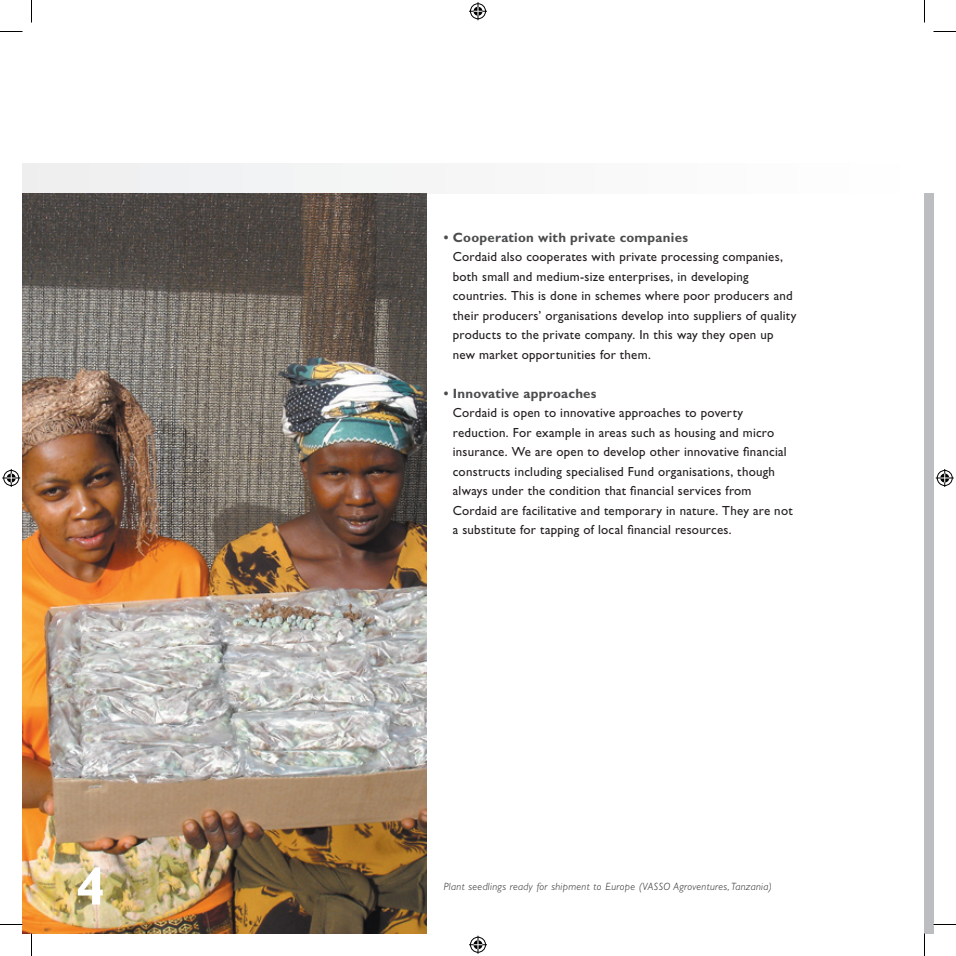
<style>
.page{position:relative;width:956px;height:956px;background:#fff}
.page>*{position:absolute;margin:0;border:0;box-sizing:border-box;transform-origin:0 0}
.t1{font:700 13.5px "Gill Sans";letter-spacing:.02em;color:#4b4c4d}
.t2{font:13.2px/19.5px "Gill Sans";letter-spacing:.02em;color:#231f20}
.t3{font:italic 300 10.5px "Gill Sans";letter-spacing:.035em;color:#231f20}
</style>
<div class="page">
<div style="left:23px;top:163px;width:901px;height:30px;background:#f6f6f7"></div>
<div style="left:924px;top:193px;width:9px;height:740px;background:#bcbdc0"></div>
<img style="left:23px;top:193px;width:404px;height:740px">
<svg style="left:0;top:31px;width:23px;height:1px"></svg>
<svg style="left:933px;top:31px;width:23px;height:1px"></svg>
<svg style="left:0;top:923px;width:24px;height:2px"></svg>
<svg style="left:933px;top:923px;width:23px;height:2px"></svg>
<svg style="left:31px;top:0;width:1px;height:23px"></svg>
<svg style="left:31px;top:933px;width:1px;height:23px"></svg>
<svg style="left:924px;top:0;width:1px;height:23px"></svg>
<svg style="left:924px;top:933px;width:1px;height:23px"></svg>
<svg style="left:469px;top:2px;width:18px;height:18px"></svg>
<svg style="left:469px;top:936px;width:18px;height:18px"></svg>
<svg style="left:2px;top:469px;width:18px;height:18px"></svg>
<svg style="left:936px;top:469px;width:18px;height:18px"></svg>
<svg style="left:78px;top:867px;width:25px;height:38px"></svg>
<p class="t1" style="left:444px;top:229px;width:245px">• Cooperation with private companies</p>
<p class="t2" style="left:453px;top:247px;width:345px">Cordaid also cooperates with private processing companies, both small and medium-size enterprises, in developing countries. This is done in schemes where poor producers and their producers’ organisations develop into suppliers of quality products to the private company. In this way they open up new market opportunities for them.</p>
<p class="t1" style="left:444px;top:385px;width:154px">• Innovative approaches</p>
<p class="t2" style="left:453px;top:403px;width:341px">Cordaid is open to innovative approaches to poverty reduction. For example in areas such as housing and micro insurance. We are open to develop other innovative financial constructs including specialised Fund organisations, though always under the condition that financial services from Cordaid are facilitative and temporary in nature. They are not a substitute for tapping of local financial resources.</p>
<p class="t3" style="left:444px;top:880px;width:330px">Plant seedlings ready for shipment to Europe (VASSO Agroventures, Tanzania)</p>
</div>
